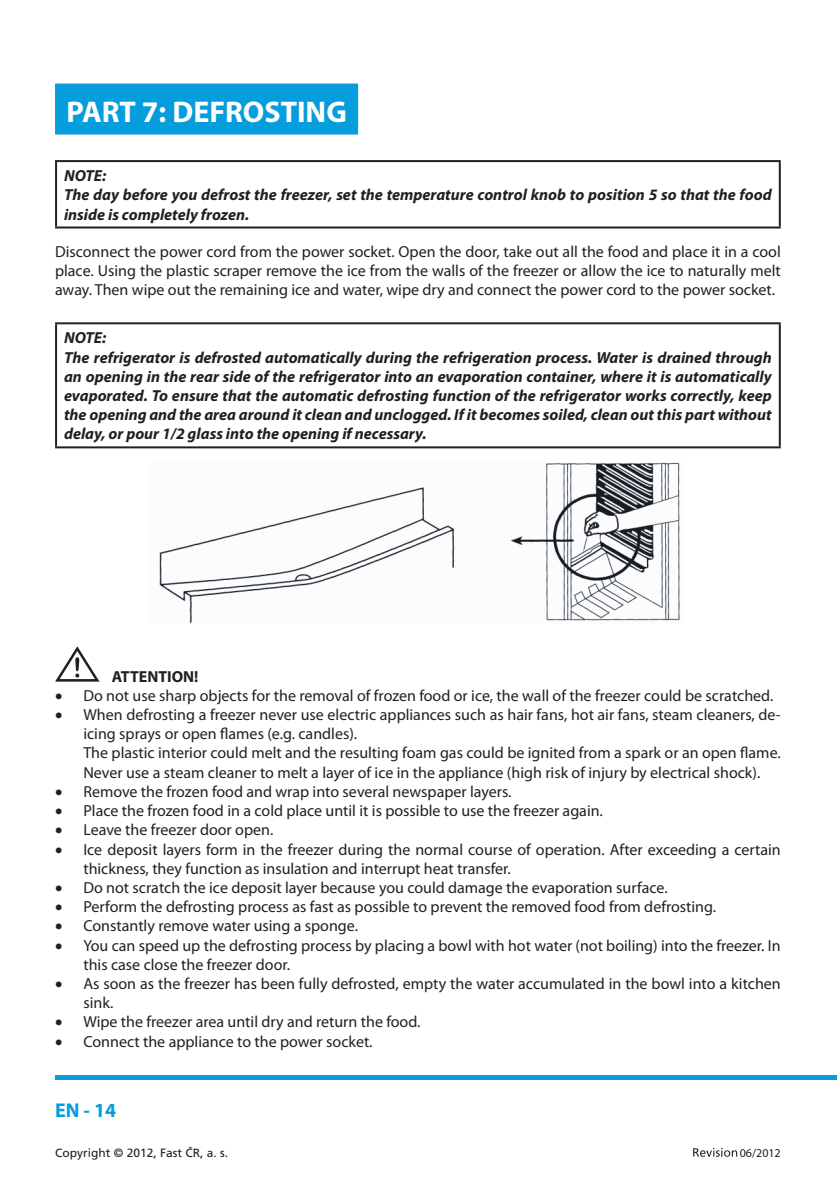
<style>
.page{position:relative;width:837px;height:1185px;background:#fff}
.page>*{position:absolute;margin:0;border:0;box-sizing:border-box;transform-origin:0 0}
.t1{font:700 30px "Myriad Pro";color:#fff}
.t2{font:700 20px "Myriad Pro";color:#069ddc}
.t3{font:16px/19.2px "Myriad Pro";color:#231f20}
.t4{font:italic 700 16px/19.2px "Myriad Pro";color:#231f20}
.t5{font:700 16px "Myriad Pro";color:#231f20}
.t6{font:12px "Frutiger CE";color:#231f20}
.t7{font:12px "Myriad Pro";color:#231f20}
</style>
<div class="page">
<hr style="left:55px;top:1076px;width:782px;height:4px;background:#069ddc">
<svg style="left:693px;top:1148px;width:44px;height:8px"></svg>
<div style="left:55px;top:84px;width:303px;height:51px;background:#069ddc"></div>
<hr style="left:55px;top:160px;width:726px;height:2px;background:#231f20">
<hr style="left:55px;top:162px;width:2px;height:64px;background:#231f20">
<hr style="left:779px;top:162px;width:2px;height:64px;background:#231f20">
<hr style="left:55px;top:226px;width:726px;height:2px;background:#231f20">
<hr style="left:55px;top:322px;width:726px;height:2px;background:#231f20">
<hr style="left:55px;top:324px;width:2px;height:122px;background:#231f20">
<hr style="left:779px;top:324px;width:2px;height:122px;background:#231f20">
<hr style="left:55px;top:446px;width:726px;height:2px;background:#231f20">
<img style="left:159px;top:463px;width:521px;height:161px">
<svg style="left:55px;top:646px;width:44px;height:35px"></svg>
<h1 class="t1" style="left:66px;top:100px;width:282px">PART 7: DEFROSTING</h1>
<p class="t4" style="left:64px;top:167px;width:709px">NOTE:<br>The day before you defrost the freezer, set the temperature control knob to position 5 so that the food inside is completely frozen.</p>
<p class="t3" style="left:55px;top:243px;width:727px;text-align:justify">Disconnect the power cord from the power socket. Open the door, take out all the food and place it in a cool place. Using the plastic scraper remove the ice from the walls of the freezer or allow the ice to naturally melt away. Then wipe out the remaining ice and water, wipe dry and connect the power cord to the power socket.</p>
<p class="t4" style="left:64px;top:330px;width:709px">NOTE:<br>The refrigerator is defrosted automatically during the refrigeration process. Water is drained through an opening in the rear side of the refrigerator into an evaporation container, where it is automatically evaporated. To ensure that the automatic defrosting function of the refrigerator works correctly, keep the opening and the area around it clean and unclogged. If it becomes soiled, clean out this part without delay, or pour 1/2 glass into the opening if necessary.</p>
<p class="t5" style="left:112px;top:670px;width:88px">ATTENTION!</p>
<p class="t3" style="left:55px;top:687px;width:720px">• Do not use sharp objects for the removal of frozen food or ice, the wall of the freezer could be scratched.</p>
<p class="t3" style="left:83px;top:706px;width:699px;text-indent:-28px">• When defrosting a freezer never use electric appliances such as hair fans, hot air fans, steam cleaners, de&shy;icing sprays or open flames (e.g. candles).<br>The plastic interior could melt and the resulting foam gas could be ignited from a spark or an open flame.<br>Never use a steam cleaner to melt a layer of ice in the appliance (high risk of injury by electrical shock).</p>
<p class="t3" style="left:55px;top:783px;width:458px">• Remove the frozen food and wrap into several newspaper layers.</p>
<p class="t3" style="left:55px;top:802px;width:549px">• Place the frozen food in a cold place until it is possible to use the freezer again.</p>
<p class="t3" style="left:55px;top:821px;width:220px">• Leave the freezer door open.</p>
<p class="t3" style="left:83px;top:841px;width:699px;text-indent:-28px">• Ice deposit layers form in the freezer during the normal course of operation. After exceeding a certain thickness, they function as insulation and interrupt heat transfer.</p>
<p class="t3" style="left:55px;top:879px;width:614px">• Do not scratch the ice deposit layer because you could damage the evaporation surface.</p>
<p class="t3" style="left:55px;top:898px;width:663px">• Perform the defrosting process as fast as possible to prevent the removed food from defrosting.</p>
<p class="t3" style="left:55px;top:917px;width:304px">• Constantly remove water using a sponge.</p>
<p class="t3" style="left:83px;top:937px;width:699px;text-indent:-28px">• You can speed up the defrosting process by placing a bowl with hot water (not boiling) into the freezer. In this case close the freezer door.</p>
<p class="t3" style="left:83px;top:975px;width:699px;text-indent:-28px">• As soon as the freezer has been fully defrosted, empty the water accumulated in the bowl into a kitchen sink.</p>
<p class="t3" style="left:55px;top:1013px;width:367px">• Wipe the freezer area until dry and return the food.</p>
<p class="t3" style="left:55px;top:1033px;width:319px">• Connect the appliance to the power socket.</p>
<p class="t2" style="left:55px;top:1103px;width:63px">EN - 14</p>
<p class="t6" style="left:55px;top:1148px;width:174px">Copyright © 2012, Fast ČR, a. s.</p>
<p class="t7" style="left:740px;top:1148px;width:43px">06/2012</p>
</div>
